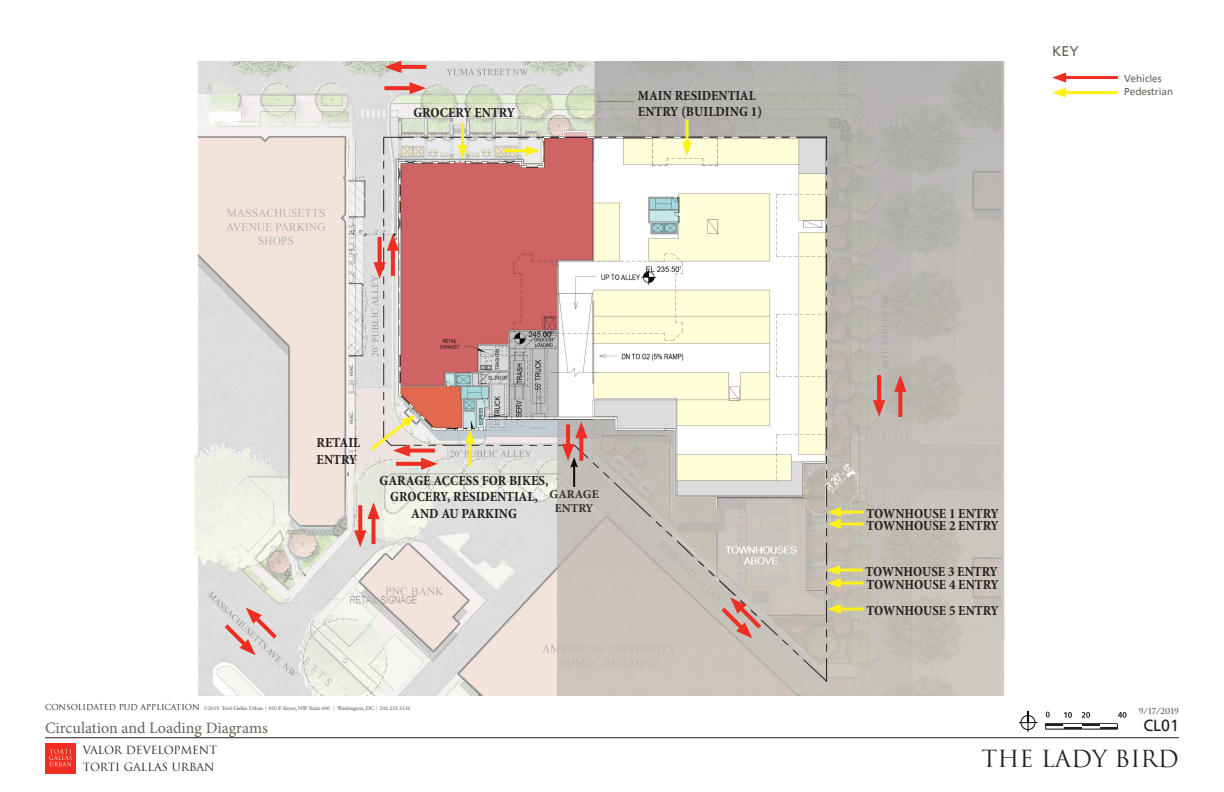
<style>
.page{position:relative;width:1224px;height:792px;background:#fff}
.page>*{position:absolute;margin:0;border:0;box-sizing:border-box;transform-origin:0 0}
.t1{font:23px "Trajan";color:#231f20}
.t2{font:16px "Minion Pro";color:#5d6758}
.t3{font:16px "Frutiger";color:#231f20}
.t4{font:700 condensed 14px/16.8px "Minion Pro";color:#231f20}
.t5{font:14px "Frutiger";color:#5d6758}
.t6{font:700 12px/14.4px "Minion Pro";color:#2f2e2b;text-align:center}
.t7{font:11px/17px "Trajan";color:#231f20}
.t8{font:10px/13px "Frutiger";color:#5d6758}
.t9{font:8px "Trajan";color:#231f20}
.t10{font:5.2px "Plantin MT Std";letter-spacing:-.02em;color:#57585a}
.s1{font-family:"Trajan";font-size:8px;color:#231f20}
</style>
<div class="page">
<hr style="left:45px;top:738px;width:1134px;height:1px;background:#231f20">
<div style="left:45px;top:743px;width:31px;height:30px;background:#ee2e22"></div>
<svg style="left:49px;top:749px;width:23px;height:17px"></svg>
<img style="left:194px;top:62px;width:924px;height:633px">
<svg style="left:898px;top:392px;width:4px;height:25px"></svg>
<svg style="left:894px;top:375px;width:12px;height:17px"></svg>
<svg style="left:877px;top:375px;width:4px;height:25px"></svg>
<svg style="left:873px;top:400px;width:12px;height:17px"></svg>
<svg style="left:401px;top:65px;width:25px;height:4px"></svg>
<svg style="left:384px;top:61px;width:17px;height:12px"></svg>
<svg style="left:384px;top:86px;width:26px;height:4px"></svg>
<svg style="left:410px;top:82px;width:16px;height:12px"></svg>
<svg style="left:358px;top:505px;width:4px;height:25px"></svg>
<svg style="left:354px;top:530px;width:12px;height:17px"></svg>
<svg style="left:372px;top:519px;width:4px;height:25px"></svg>
<svg style="left:367px;top:502px;width:13px;height:17px"></svg>
<svg style="left:396px;top:462px;width:25px;height:4px"></svg>
<svg style="left:421px;top:458px;width:17px;height:12px"></svg>
<svg style="left:415px;top:449px;width:20px;height:4px"></svg>
<hr style="left:1061px;top:76px;width:57px;height:3px;background:#ee2e22">
<svg style="left:717px;top:597px;width:48px;height:42px;background:#cca19a"></svg>
<svg style="left:220px;top:608px;width:61px;height:47px;background:#ddc1c0"></svg>
<hr style="left:836px;top:511px;width:27px;height:3px;background:#fcf018">
<hr style="left:1061px;top:91px;width:57px;height:3px;background:#fcf018">
<svg style="left:1052px;top:72px;width:14px;height:26px"></svg>
<hr style="left:686px;top:119px;width:3px;height:28px;background:#fcf018">
<svg style="left:682px;top:142px;width:10px;height:14px"></svg>
<hr style="left:566px;top:424px;width:4px;height:27px;background:#ee2e22">
<svg style="left:579px;top:438px;width:4px;height:23px"></svg>
<svg style="left:575px;top:421px;width:12px;height:17px"></svg>
<svg style="left:378px;top:237px;width:4px;height:25px"></svg>
<svg style="left:374px;top:262px;width:12px;height:17px"></svg>
<svg style="left:391px;top:251px;width:4px;height:25px"></svg>
<svg style="left:387px;top:234px;width:12px;height:17px"></svg>
<hr style="left:461px;top:123px;width:3px;height:28px;background:#fcf018">
<svg style="left:457px;top:145px;width:11px;height:14px"></svg>
<hr style="left:573px;top:464px;width:2px;height:23px;background:#0a0905">
<svg style="left:562px;top:444px;width:16px;height:24px"></svg>
<hr style="left:836px;top:523px;width:27px;height:3px;background:#fcf018">
<svg style="left:827px;top:507px;width:14px;height:22px"></svg>
<hr style="left:835px;top:569px;width:27px;height:3px;background:#fcf018">
<hr style="left:836px;top:582px;width:27px;height:3px;background:#fcf018">
<svg style="left:826px;top:565px;width:15px;height:23px"></svg>
<hr style="left:836px;top:608px;width:27px;height:3px;background:#fcf018">
<svg style="left:827px;top:604px;width:14px;height:10px"></svg>
<svg style="left:367px;top:415px;width:48px;height:42px;background:#e8d4bd"></svg>
<hr style="left:469px;top:438px;width:3px;height:28px;background:#fcf018">
<svg style="left:465px;top:429px;width:10px;height:14px"></svg>
<svg style="left:1019px;top:711px;width:19px;height:21px"></svg>
<hr style="left:503px;top:149px;width:28px;height:3px;background:#fcf018">
<svg style="left:526px;top:146px;width:14px;height:10px"></svg>
<hr style="left:1046px;top:723px;width:72px;height:1px;background:#231f20">
<hr style="left:1046px;top:729px;width:72px;height:1px;background:#231f20">
<svg style="left:1045px;top:724px;width:73px;height:5px"></svg>
<svg style="left:1046px;top:712px;width:4px;height:5px"></svg>
<svg style="left:1118px;top:712px;width:9px;height:6px"></svg>
<svg style="left:1082px;top:712px;width:8px;height:6px"></svg>
<svg style="left:1064px;top:712px;width:8px;height:6px"></svg>
<p class="t4" style="left:413px;top:104px;width:103px">GROCERY ENTRY</p>
<p class="t4" style="left:638px;top:87px;width:126px">MAIN RESIDENTIAL<br>ENTRY (BUILDING 1)</p>
<p class="t5" style="left:1052px;top:43px;width:28px">KEY</p>
<p class="t8" style="left:1124px;top:72px;width:50px">Vehicles<br>Pedestrian</p>
<p class="t4" style="left:317px;top:434px;width:45px">RETAIL<br>ENTRY</p>
<p class="t4" style="left:380px;top:472px;width:170px;text-align:center">GARAGE ACCESS FOR BIKES,<br>GROCERY, RESIDENTIAL,<br>AND AU PARKING</p>
<p class="t6" style="left:550px;top:487px;width:51px">GARAGE<br>ENTRY</p>
<p class="t10" style="left:45px;top:705px;width:367px"><span class="s1">CONSOLIDATED PUD APPLICATION</span> ©2019 Torti Gallas Urban | 650 F Street, NW Suite 690 | Washington, DC | 202.232.3132</p>
<p class="t2" style="left:45px;top:717px;width:224px">Circulation and Loading Diagrams</p>
<p class="t7" style="left:83px;top:741px;width:136px">VALOR DEVELOPMENT<br>TORTI GALLAS URBAN</p>
<p class="t4" style="left:866px;top:505px;width:134px">TOWNHOUSE 1 ENTRY</p>
<p class="t4" style="left:866px;top:517px;width:134px">TOWNHOUSE 2 ENTRY</p>
<p class="t4" style="left:865px;top:565px;width:135px;line-height:13px">TOWNHOUSE 3 ENTRY<br>TOWNHOUSE 4 ENTRY</p>
<p class="t4" style="left:866px;top:602px;width:134px">TOWNHOUSE 5 ENTRY</p>
<p class="t9" style="left:1139px;top:706px;width:42px">9/17/2019</p>
<h1 class="t1" style="left:982px;top:744px;width:199px">THE LADY BIRD</h1>
<p class="t3" style="left:1143px;top:716px;width:37px">CL01</p>
</div>
